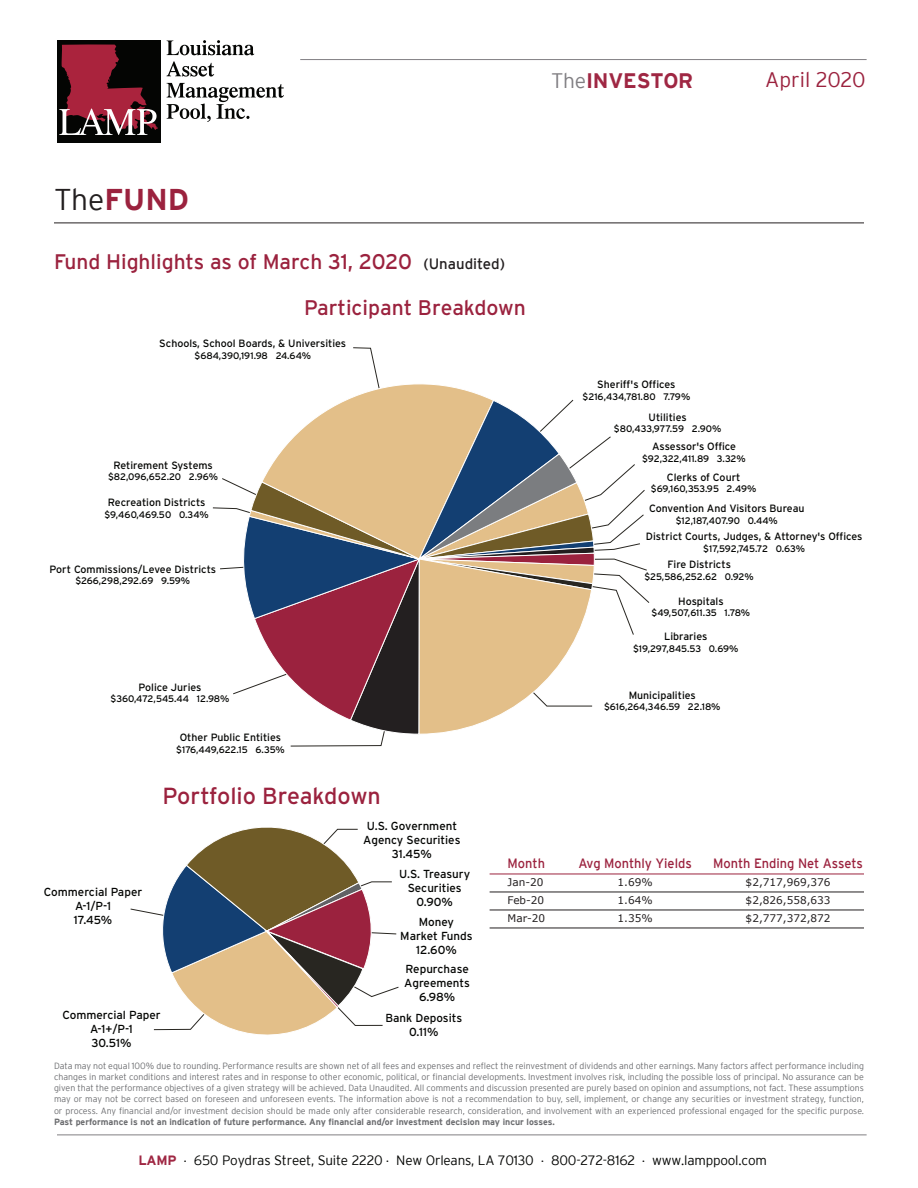
<style>
.page{position:relative;width:918px;height:1188px;background:#fff}
.page>*{position:absolute;margin:0;border:0;box-sizing:border-box;transform-origin:0 0}
.t1{font:700 30px "Interstate";color:#9b223e}
.t2{font:23.25px "Interstate";color:#9b223e}
.t3{font:21.15px "Interstate";color:#9b223e}
.t4{font:21px "Interstate";color:#9b223e}
.t5{font:700 21px "Interstate";letter-spacing:-.01em;color:#9f2743}
.t6{font:300 21px "Interstate";color:#9b223e}
.t7{font:300 13.5px "Interstate";letter-spacing:-.015em;color:#040503}
.t8{font:13.5px "Interstate";color:#9b223e;scale:.95 1}
.t9{font:11.7px/14px "Interstate";color:#040503;text-align:center}
.t10{font:10.5px "Interstate";color:#040503}
.t11{font:10.5px "Verdana";color:#231f20}
.t12{font:9.45px "Interstate";letter-spacing:-.01em;color:#040503}
.t13{font:9.45px "Interstate";letter-spacing:-.03em;color:#040503}
.t14{font:300 9px/11.2px "Interstate";color:#6c6d70;text-align:justify}
.t15{font:700 9px "Interstate";color:#6c6d70}
.s1{font-weight:300;color:#817f83}
.s2{font-weight:300;color:#231f20}
.s3{font-size:15px;color:#231f20}
.s4{font-weight:700;color:#9f2743}
.s5{font-size:7.5px}
</style>
<div class="page">
<div style="left:57px;top:40px;width:104px;height:102px;background:#040503"></div>
<svg style="left:59px;top:44px;width:99px;height:91px"></svg>
<svg style="left:167px;top:40px;width:87px;height:15px"></svg>
<svg style="left:166px;top:61px;width:48px;height:16px"></svg>
<svg style="left:167px;top:83px;width:117px;height:39px"></svg>
<hr style="left:300px;top:59px;width:567px;height:1px;background:#817f83">
<hr style="left:57px;top:1135px;width:810px;height:1px;background:#817f83">
<hr style="left:490px;top:874px;width:374px;height:1px;background:#9b223e">
<hr style="left:490px;top:892px;width:374px;height:1px;background:#231f20">
<hr style="left:490px;top:910px;width:374px;height:1px;background:#231f20">
<hr style="left:490px;top:928px;width:374px;height:1px;background:#231f20">
<hr style="left:54px;top:223px;width:810px;height:1px;background:#231f20">
<svg style="left:290px;top:464px;width:360px;height:283px"></svg>
<svg style="left:350px;top:360px;width:139px;height:39px"></svg>
<svg style="left:232px;top:399px;width:363px;height:336px"></svg>
<svg style="left:156px;top:827px;width:218px;height:208px"></svg>
<h3 class="t5" style="left:551px;top:69px;width:144px"><span class="s1">The</span>INVESTOR</h3>
<h3 class="t6" style="left:765px;top:68px;width:102px">April 2020</h3>
<h1 class="t1" style="left:54px;top:183px;width:136px"><span class="s2">The</span>FUND</h1>
<h3 class="t4" style="left:54px;top:250px;width:453px">Fund Highlights as of March 31, 2020 <span class="s3">(Unaudited)</span></h3>
<h3 class="t3" style="left:304px;top:296px;width:223px">Participant Breakdown</h3>
<p class="t10" style="left:159px;top:338px;width:188px">Schools, School Boards, &amp; Universities</p>
<p class="t12" style="left:194px;top:350px;width:118px">$684,390,191.98 24.64%</p>
<p class="t10" style="left:113px;top:459px;width:101px">Retirement Systems</p>
<p class="t12" style="left:108px;top:471px;width:111px">$82,096,652.20 2.96%</p>
<p class="t10" style="left:108px;top:497px;width:99px">Recreation Districts</p>
<p class="t12" style="left:105px;top:509px;width:106px">$9,460,469.50 0.34%</p>
<p class="t10" style="left:50px;top:563px;width:168px">Port Commissions/Levee Districts</p>
<p class="t12" style="left:75px;top:575px;width:116px">$266,298,292.69 9.59%</p>
<p class="t10" style="left:139px;top:681px;width:65px">Police Juries</p>
<p class="t12" style="left:111px;top:694px;width:120px">$360,472,545.44 12.98%</p>
<p class="t10" style="left:180px;top:732px;width:103px">Other Public Entities</p>
<p class="t12" style="left:176px;top:744px;width:110px">$176,449,622.15 6.35%</p>
<p class="t10" style="left:597px;top:379px;width:80px">Sheriff's Offices</p>
<p class="t12" style="left:583px;top:391px;width:109px">$216,434,781.80 7.79%</p>
<p class="t10" style="left:649px;top:411px;width:40px">Utilities</p>
<p class="t12" style="left:614px;top:423px;width:109px">$80,433,977.59 2.90%</p>
<p class="t10" style="left:652px;top:441px;width:86px">Assessor's Office</p>
<p class="t12" style="left:642px;top:453px;width:105px">$92,322,411.89 3.32%</p>
<p class="t10" style="left:667px;top:472px;width:75px">Clerks of Court</p>
<p class="t12" style="left:651px;top:484px;width:107px">$69,160,353.95 2.49%</p>
<p class="t10" style="left:649px;top:503px;width:157px">Convention And Visitors Bureau</p>
<p class="t12" style="left:676px;top:515px;width:104px">$12,187,407.90 0.44%</p>
<p class="t10" style="left:646px;top:531px;width:218px">District Courts, Judges, &amp; Attorney's Offices</p>
<p class="t13" style="left:703px;top:543px;width:103px">$17,592,745.72 0.63%</p>
<p class="t10" style="left:668px;top:559px;width:65px">Fire Districts</p>
<p class="t12" style="left:645px;top:571px;width:111px">$25,586,252.62 0.92%</p>
<p class="t10" style="left:678px;top:595px;width:47px">Hospitals</p>
<p class="t12" style="left:652px;top:608px;width:100px">$49,507,611.35 1.78%</p>
<p class="t10" style="left:664px;top:631px;width:45px">Libraries</p>
<p class="t12" style="left:633px;top:643px;width:107px">$19,297,845.53 0.69%</p>
<p class="t10" style="left:629px;top:689px;width:69px">Municipalities</p>
<p class="t12" style="left:604px;top:702px;width:118px">$616,264,346.59 22.18%</p>
<p class="t9" style="left:44px;top:885px;width:100px">Commercial Paper<br>A-1/P-1<br>17.45%</p>
<h2 class="t2" style="left:162px;top:783px;width:220px">Portfolio Breakdown</h2>
<p class="t9" style="left:363px;top:819px;width:99px">U.S. Government<br>Agency Securities<br>31.45%</p>
<p class="t9" style="left:399px;top:867px;width:73px">U.S. Treasury<br>Securities<br>0.90%</p>
<p class="t9" style="left:400px;top:915px;width:74px">Money<br>Market Funds<br>12.60%</p>
<p class="t9" style="left:404px;top:962px;width:67px">Repurchase<br>Agreements<br>6.98%</p>
<p class="t9" style="left:62px;top:1008px;width:100px">Commercial Paper<br>A-1+/P-1<br>30.51%</p>
<p class="t9" style="left:385px;top:1011px;width:78px">Bank Deposits<br>0.11%</p>
<h3 class="t8" style="left:508px;top:855px;width:41px">Month</h3>
<h3 class="t8" style="left:578px;top:855px;width:121px">Avg Monthly Yields</h3>
<h3 class="t8" style="left:713px;top:855px;width:159px">Month Ending Net Assets</h3>
<p class="t11" style="left:508px;top:875px;width:37px">Jan-20</p>
<p class="t11" style="left:618px;top:875px;width:37px">1.69%</p>
<p class="t11" style="left:746px;top:875px;width:86px">$2,717,969,376</p>
<p class="t11" style="left:508px;top:893px;width:38px">Feb-20</p>
<p class="t11" style="left:618px;top:893px;width:37px">1.64%</p>
<p class="t11" style="left:746px;top:893px;width:86px">$2,826,558,633</p>
<p class="t11" style="left:508px;top:911px;width:39px">Mar-20</p>
<p class="t11" style="left:618px;top:911px;width:37px">1.35%</p>
<p class="t11" style="left:746px;top:911px;width:86px">$2,777,372,872</p>
<p class="t14" style="left:54px;top:1060px;width:812px">Data may not equal 100% due to rounding. Performance results are shown net of all fees and expenses and reflect the reinvestment of dividends and other earnings. Many factors affect performance including changes in market conditions and interest rates and in response to other economic, political, or financial developments. Investment involves risk, including the possible loss of principal. No assurance can be given that the performance objectives of a given strategy will be achieved. Data Unaudited. All comments and discussion presented are purely based on opinion and assumptions, not fact. These assumptions may or may not be correct based on foreseen and unforeseen events. The information above is not a recommendation to buy, sell, implement, or change any securities or investment strategy, function, or process. Any financial and/or investment decision should be made only after considerable research, consideration, and involvement with an experienced professional engaged for the specific purpose.</p>
<p class="t15" style="left:54px;top:1117px;width:502px">Past performance is not an indication of future performance. Any financial and/or investment decision may incur losses.</p>
<h3 class="t7" style="left:138px;top:1153px;width:630px"><span class="s4">LAMP</span> <span class="s5">•</span> 650 Poydras Street, Suite 2220 <span class="s5">•</span> New Orleans, LA 70130 <span class="s5">•</span> 800-272-8162 <span class="s5">•</span> www.lamppool.com</h3>
</div>
